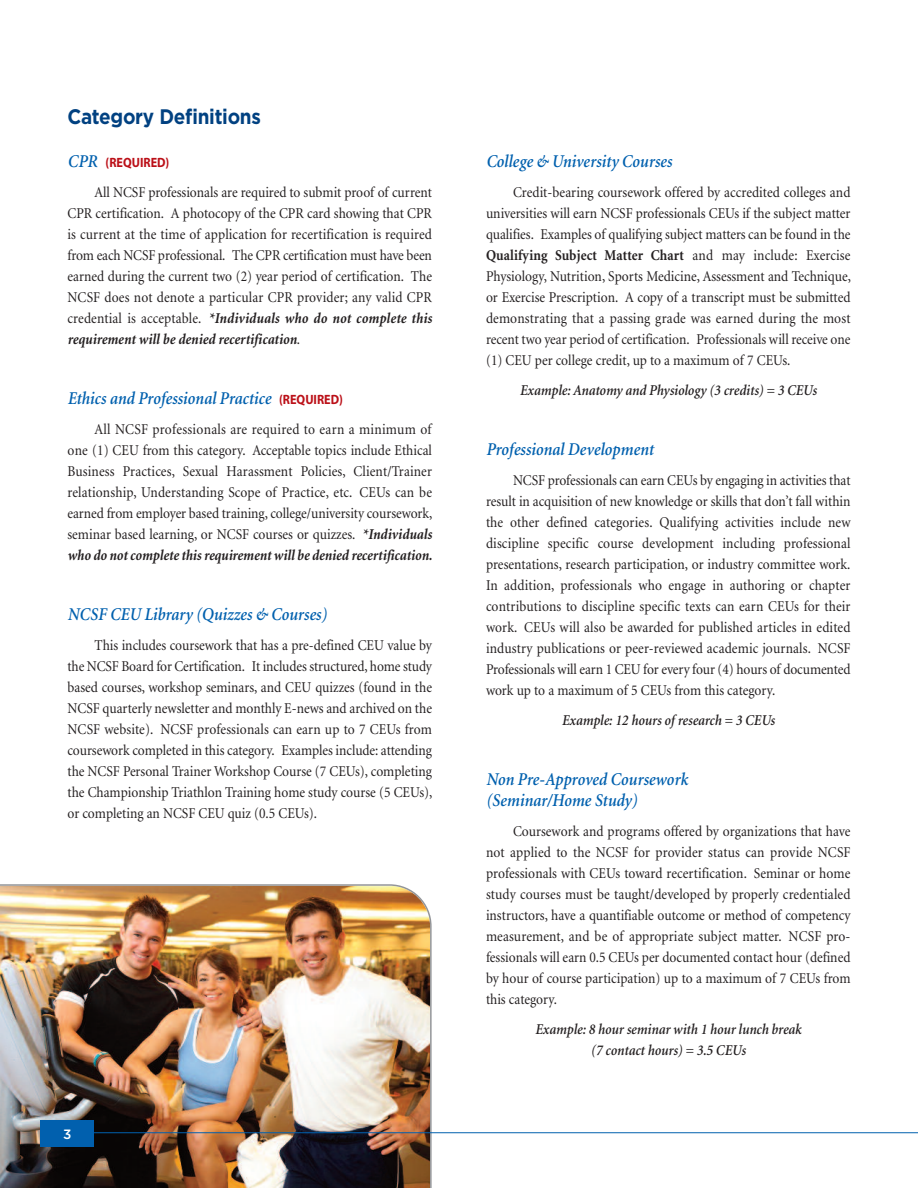
<style>
.page{position:relative;width:918px;height:1188px;background:#fff}
.page>*{position:absolute;margin:0;border:0;box-sizing:border-box;transform-origin:0 0}
.t1{font:700 21px "Gotham";letter-spacing:-.015em;color:#014181;scale:.9 1}
.t2{font:italic 600 18px/21px "Minion";color:#0160ae;scale:.9 1}
.t3{font:15px/21px "Minion";color:#231f20;text-align:justify;scale:.9 1}
.t4{font:italic 600 15px/21px "Minion";color:#231f20;text-align:center;scale:.9 1}
.t5{font:700 13.5px "Myriad Pro";color:#bb1018;scale:.9 1}
.t6{font:500 13.5px "Gotham";color:#fff}
.s1{font-family:"Minion";font-weight:600;font-style:italic;font-size:18px;color:#0160ae}
.s2{font-weight:700;font-style:italic}
.s3{font-family:"Myriad Pro";font-weight:700;font-style:normal;font-size:13.5px;color:#bb1018}
.s4{font-weight:700}
</style>
<div class="page">
<img style="left:0;top:884px;width:432px;height:304px">
<hr style="left:68px;top:1132px;width:850px;height:1px;background:#0160ae">
<div style="left:40px;top:1120px;width:54px;height:28px;background:#0160ae"></div>
<h1 class="t1" style="left:68px;top:109px;width:216px">Category Definitions</h1>
<p class="t5" style="left:68px;top:158px;width:115px"><span class="s1">CPR</span> (REQUIRED)</p>
<p class="t3" style="left:68px;top:183px;width:407px;text-indent:27px">All NCSF professionals are required to submit proof of current CPR certification. A photocopy of the CPR card showing that CPR is current at the time of application for recertification is required from each NCSF professional. The CPR certification must have been earned during the current two (2) year period of certification. The NCSF does not denote a particular CPR provider; any valid CPR credential is acceptable. <span class="s2">*Individuals who do not complete this requirement will be denied recertification</span>.</p>
<p class="t2" style="left:68px;top:390px;width:307px">Ethics and Professional Practice <span class="s3">(REQUIRED)</span></p>
<p class="t3" style="left:68px;top:420px;width:407px;text-indent:27px">All NCSF professionals are required to earn a minimum of one (1) CEU from this category. Acceptable topics include Ethical Business Practices, Sexual Harassment Policies, Client/Trainer relationship, Understanding Scope of Practice, etc. CEUs can be earned from employer based training, college/university coursework, seminar based learning, or NCSF courses or quizzes. <span class="s2">*Individuals who do not complete this requirement will be denied recertification.</span></p>
<p class="t2" style="left:68px;top:606px;width:290px">NCSF CEU Library (Quizzes &amp; Courses)</p>
<p class="t3" style="left:68px;top:636px;width:407px;text-indent:27px">This includes coursework that has a pre-defined CEU value by the NCSF Board for Certification. It includes structured, home study based courses, workshop seminars, and CEU quizzes (found in the NCSF quarterly newsletter and monthly E-news and archived on the NCSF website). NCSF professionals can earn up to 7 CEUs from coursework completed in this category. Examples include: attending the NCSF Personal Trainer Workshop Course (7 CEUs), completing the Championship Triathlon Training home study course (5 CEUs), or completing an NCSF CEU quiz (0.5 CEUs).</p>
<p class="t6" style="left:63px;top:1126px;width:10px">3</p>
<p class="t2" style="left:486px;top:153px;width:208px">College &amp; University Courses</p>
<p class="t3" style="left:486px;top:183px;width:407px;text-indent:27px">Credit-bearing coursework offered by accredited colleges and universities will earn NCSF professionals CEUs if the subject matter qualifies. Examples of qualifying subject matters can be found in the <span class="s4">Qualifying Subject Matter Chart</span> and may include: Exercise Physiology, Nutrition, Sports Medicine, Assessment and Technique, or Exercise Prescription. A copy of a transcript must be submitted demonstrating that a passing grade was earned during the most recent two year period of certification. Professionals will receive one (1) CEU per college credit, up to a maximum of 7 CEUs.</p>
<p class="t4" style="left:520px;top:381px;width:331px">Example: Anatomy and Physiology (3 credits) = 3 CEUs</p>
<p class="t2" style="left:486px;top:441px;width:188px">Professional Development</p>
<p class="t3" style="left:486px;top:471px;width:407px;text-indent:27px">NCSF professionals can earn CEUs by engaging in activities that result in acquisition of new knowledge or skills that don’t fall within the other defined categories. Qualifying activities include new discipline specific course development including professional presentations, research participation, or industry committee work.<br>In addition, professionals who engage in authoring or chapter contributions to discipline specific texts can earn CEUs for their work. CEUs will also be awarded for published articles in edited industry publications or peer-reviewed academic journals. NCSF Professionals will earn 1 CEU for every four (4) hours of documented work up to a maximum of 5 CEUs from this category.</p>
<p class="t4" style="left:562px;top:711px;width:238px">Example: 12 hours of research = 3 CEUs</p>
<p class="t2" style="left:486px;top:771px;width:226px">Non Pre-Approved Coursework (Seminar/Home Study)</p>
<p class="t3" style="left:486px;top:822px;width:407px;text-indent:27px">Coursework and programs offered by organizations that have not applied to the NCSF for provider status can provide NCSF professionals with CEUs toward recertification. Seminar or home study courses must be taught/developed by properly credentialed instructors, have a quantifiable outcome or method of competency measurement, and be of appropriate subject matter. NCSF pro&shy;fessionals will earn 0.5 CEUs per documented contact hour (defined by hour of course participation) up to a maximum of 7 CEUs from this category.</p>
<p class="t4" style="left:535px;top:1020px;width:297px">Example: 8 hour seminar with 1 hour lunch break (7 contact hours) = 3.5 CEUs</p>
</div>
